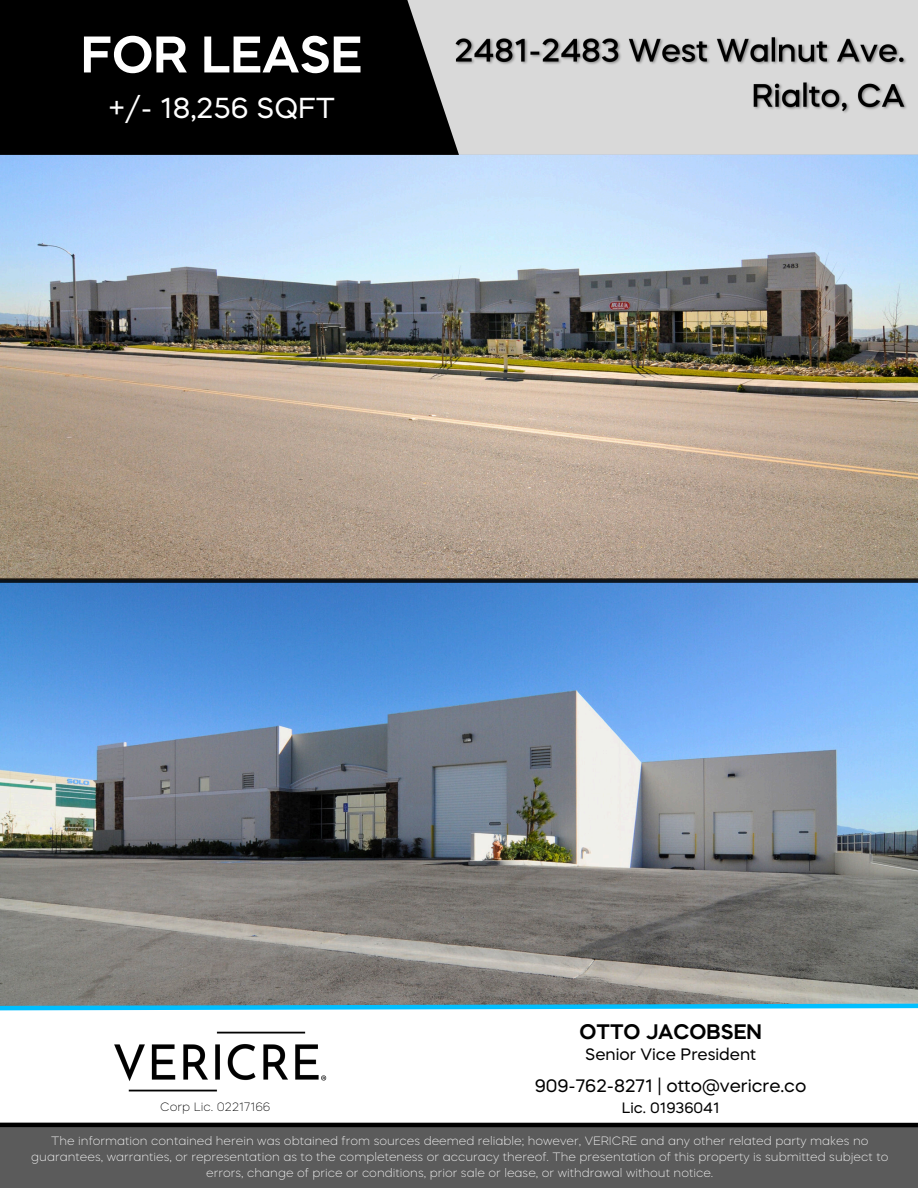
<style>
.page{position:relative;width:918px;height:1188px;background:#fff}
.page>*{position:absolute;margin:0;border:0;box-sizing:border-box;transform-origin:0 0}
.t1{font:600 51.3px "Mazzard H";color:#fff}
.t2{font:28.8px "Mazzard H";color:#fff}
.t3{font:600 21px "Mazzard H";color:#000}
.t4{font:18px "Mazzard H";color:#000}
.t5{font:16.5px "Mazzard H";color:#000}
.t6{font:15px "Mazzard H";color:#000}
.t7{font:200 12px/16px "Mazzard H";color:#fff;text-align:center}
.t8{font:200 12px "Mazzard H";color:#000}
</style>
<div class="page">
<img style="left:0;top:155px;width:918px;height:846px">
<div style="left:383px;top:0;width:535px;height:155px;background:#d9d9d9"></div>
<div style="left:0;top:0;width:459px;height:155px;background:#000"></div>
<img style="left:114px;top:1031px;width:213px;height:61px">
<svg style="left:0;top:1001px;width:918px;height:10px"></svg>
<div style="left:0;top:1127px;width:918px;height:61px;background:#5b5b5b"></div>
<hr style="left:0;top:1123px;width:918px;height:4px;background:#000">
<img style="left:453px;top:33px;width:454px;height:85px">
<svg style="left:0;top:578px;width:918px;height:5px"></svg>
<p class="t1" style="left:81px;top:34px;width:283px">FOR LEASE</p>
<p class="t2" style="left:108px;top:96px;width:229px">+/- 18,256 SQFT</p>
<p class="t8" style="left:160px;top:1102px;width:112px">Corp Lic. 02217166</p>
<h6 class="t3" style="left:580px;top:1023px;width:184px">OTTO JACOBSEN</h6>
<h5 class="t5" style="left:585px;top:1047px;width:173px">Senior Vice President</h5>
<h5 class="t4" style="left:535px;top:1079px;width:273px">909-762-8271 | otto@vericre.co</h5>
<p class="t6" style="left:622px;top:1101px;width:99px">Lic. 01936041</p>
<h4 class="t7" style="left:31px;top:1134px;width:859px">The information contained herein was obtained from sources deemed reliable; however, VERICRE and any other related party makes no guarantees, warranties, or representation as to the completeness or accuracy thereof. The presentation of this property is submitted subject to errors, change of price or conditions, prior sale or lease, or withdrawal without notice.</h4>
</div>
